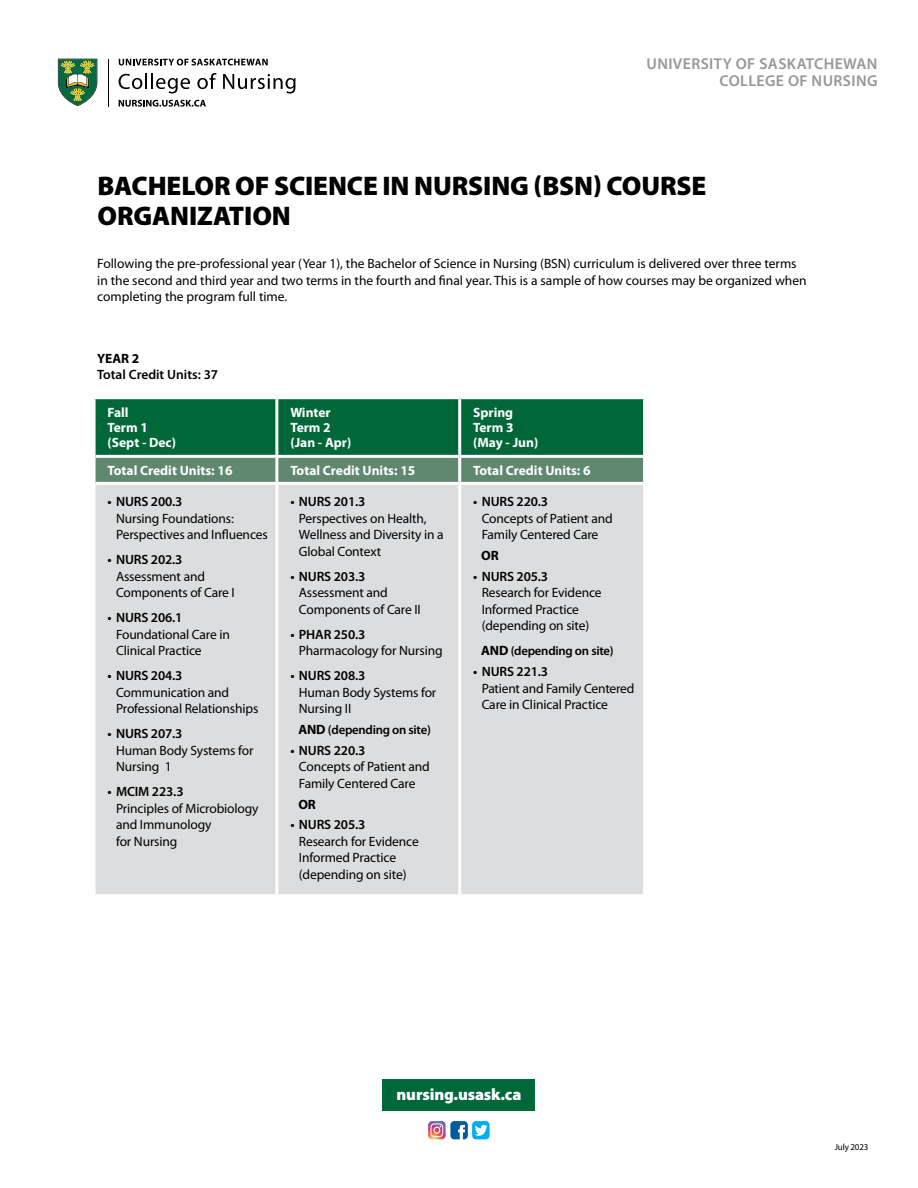
<style>
.page{position:relative;width:918px;height:1188px;background:#fff}
.page>*{position:absolute;margin:0;border:0;box-sizing:border-box;transform-origin:0 0}
.t1{font:900 27px/30px "Myriad Pro";letter-spacing:-.005em;color:#000}
.t2{font:900 16.5px "Myriad Pro";letter-spacing:-.01em;color:#fff}
.t3{font:600 15.75px/16.5px "Myriad Pro";letter-spacing:.025em;color:#95979a;text-align:right}
.t4{font:13.5px/16.5px "Myriad Pro";letter-spacing:-.01em;color:#000}
.Key_characteristics{font:700 13.5px "Myriad Pro";color:#fff}
.t5{font:600 13.5px/16.5px "Myriad Pro";color:#000}
.t6{font:700 13.5px "Myriad Pro";color:#000}
.t7{font:600 12.75px "Myriad Pro";letter-spacing:-.02em;color:#000}
.t8{font:9px "Myriad Pro";letter-spacing:-.02em;color:#000}
.s1{font-weight:700}
.s2{font-weight:600}
.s3{font-weight:700;font-size:13.5px}
</style>
<div class="page">
<svg style="left:96px;top:399px;width:547px;height:83px;background:#1e7249"></svg>
<div style="left:96px;top:485px;width:547px;height:409px;background:#dcddde"></div>
<hr style="left:96px;top:455px;width:181px;height:3px;background:#fff">
<hr style="left:277px;top:455px;width:183px;height:3px;background:#fff">
<hr style="left:460px;top:455px;width:183px;height:3px;background:#fff">
<hr style="left:275px;top:399px;width:3px;height:56px;background:#fff">
<hr style="left:458px;top:399px;width:3px;height:56px;background:#fff">
<hr style="left:275px;top:458px;width:3px;height:24px;background:#fff">
<hr style="left:458px;top:458px;width:3px;height:24px;background:#fff">
<hr style="left:275px;top:485px;width:3px;height:409px;background:#fff">
<hr style="left:458px;top:485px;width:3px;height:409px;background:#fff">
<div style="left:472px;top:1121px;width:18px;height:18px;background:#00aeef;border-radius:4px"></div>
<svg style="left:475px;top:1125px;width:12px;height:11px"></svg>
<svg style="left:119px;top:59px;width:149px;height:6px"></svg>
<svg style="left:119px;top:73px;width:71px;height:20px"></svg>
<svg style="left:197px;top:73px;width:19px;height:16px"></svg>
<svg style="left:223px;top:74px;width:73px;height:19px"></svg>
<svg style="left:119px;top:100px;width:87px;height:7px"></svg>
<hr style="left:108px;top:59px;width:1px;height:48px;background:#000">
<svg style="left:58px;top:59px;width:39px;height:47px"></svg>
<div style="left:383px;top:1079px;width:152px;height:32px;background:#006838"></div>
<svg style="left:428px;top:1121px;width:40px;height:18px"></svg>
<p class="t3" style="left:647px;top:56px;width:233px">UNIVERSITY OF SASKATCHEWAN<br>COLLEGE OF NURSING</p>
<p class="t1" style="left:97px;top:171px;width:611px">BACHELOR OF SCIENCE IN NURSING (BSN) COURSE<br>ORGANIZATION</p>
<p class="t4" style="left:97px;top:256px;width:711px">Following the pre-professional year (Year 1), the Bachelor of Science in Nursing (BSN) curriculum is delivered over three terms in the second and third year and two terms in the fourth and final year. This is a sample of how courses may be organized when completing the program full time.</p>
<p class="t5" style="left:97px;top:350px;width:122px"><span class="s1">YEAR 2<br></span>Total Credit Units: 37</p>
<p class="Key_characteristics" style="left:108px;top:405px;width:23px">Fall</p>
<p class="Key_characteristics" style="left:108px;top:420px;width:42px">Term 1</p>
<p class="Key_characteristics" style="left:108px;top:435px;width:70px">(Sept - Dec)</p>
<p class="Key_characteristics" style="left:290px;top:405px;width:42px">Winter</p>
<p class="Key_characteristics" style="left:290px;top:420px;width:42px">Term 2</p>
<p class="Key_characteristics" style="left:290px;top:435px;width:62px">(Jan - Apr)</p>
<p class="Key_characteristics" style="left:473px;top:405px;width:42px">Spring</p>
<p class="Key_characteristics" style="left:473px;top:420px;width:42px">Term 3</p>
<p class="Key_characteristics" style="left:473px;top:435px;width:67px">(May - Jun)</p>
<p class="Key_characteristics" style="left:108px;top:463px;width:127px">Total Credit Units: 16</p>
<p class="Key_characteristics" style="left:290px;top:463px;width:127px">Total Credit Units: 15</p>
<p class="Key_characteristics" style="left:473px;top:463px;width:119px">Total Credit Units: 6</p>
<p class="t4" style="left:116px;top:494px;width:153px;text-indent:-9px"><span class="s2">• NURS 200.3<br></span>Nursing Foundations:<br>Perspectives and Influences</p>
<p class="t4" style="left:116px;top:552px;width:120px;text-indent:-9px"><span class="s2">• NURS 202.3<br></span>Assessment and<br>Components of Care I</p>
<p class="t4" style="left:116px;top:610px;width:115px;text-indent:-9px"><span class="s2">• NURS 206.1<br></span>Foundational Care in<br>Clinical Practice</p>
<p class="t4" style="left:116px;top:668px;width:144px;text-indent:-9px"><span class="s2">• NURS 204.3<br></span>Communication and<br>Professional Relationships</p>
<p class="t4" style="left:116px;top:726px;width:139px;text-indent:-9px"><span class="s2">• NURS 207.3<br></span>Human Body Systems for<br>Nursing 1</p>
<p class="t4" style="left:116px;top:784px;width:144px;text-indent:-9px"><span class="s2">• MCIM 223.3<br></span>Principles of Microbiology and Immunology<br>for Nursing</p>
<p class="t4" style="left:299px;top:494px;width:146px;text-indent:-9px"><span class="s2">• NURS 201.3<br></span>Perspectives on Health,<br>Wellness and Diversity in a<br>Global Context</p>
<p class="t4" style="left:299px;top:568px;width:123px;text-indent:-9px"><span class="s2">• NURS 203.3<br></span>Assessment and<br>Components of Care II</p>
<p class="t4" style="left:299px;top:626px;width:145px;text-indent:-9px"><span class="s2">• PHAR 250.3<br></span>Pharmacology for Nursing</p>
<p class="t4" style="left:299px;top:668px;width:139px;text-indent:-9px"><span class="s2">• NURS 208.3<br></span>Human Body Systems for<br>Nursing II</p>
<p class="t7" style="left:298px;top:723px;width:134px"><span class="s3">AND</span> (depending on site)</p>
<p class="t4" style="left:299px;top:742px;width:132px;text-indent:-9px"><span class="s2">• NURS 220.3<br></span>Concepts of Patient and<br>Family Centered Care</p>
<p class="t6" style="left:298px;top:796px;width:19px">OR</p>
<p class="t4" style="left:299px;top:817px;width:121px;text-indent:-9px"><span class="s2">• NURS 205.3<br></span>Research for Evidence<br>Informed Practice (depending on site)</p>
<p class="t4" style="left:482px;top:494px;width:132px;text-indent:-9px"><span class="s2">• NURS 220.3<br></span>Concepts of Patient and<br>Family Centered Care</p>
<p class="t6" style="left:481px;top:548px;width:19px">OR</p>
<p class="t4" style="left:482px;top:568px;width:121px;text-indent:-9px"><span class="s2">• NURS 205.3<br></span>Research for Evidence<br>Informed Practice (depending on site)</p>
<p class="t7" style="left:481px;top:644px;width:134px"><span class="s3">AND</span> (depending on site)</p>
<p class="t4" style="left:482px;top:664px;width:154px;text-indent:-9px"><span class="s2">• NURS 221.3<br></span>Patient and Family Centered<br>Care in Clinical Practice</p>
<p class="t2" style="left:397px;top:1085px;width:126px">nursing.usask.ca</p>
<p class="t8" style="left:835px;top:1142px;width:35px">July 2023</p>
</div>
